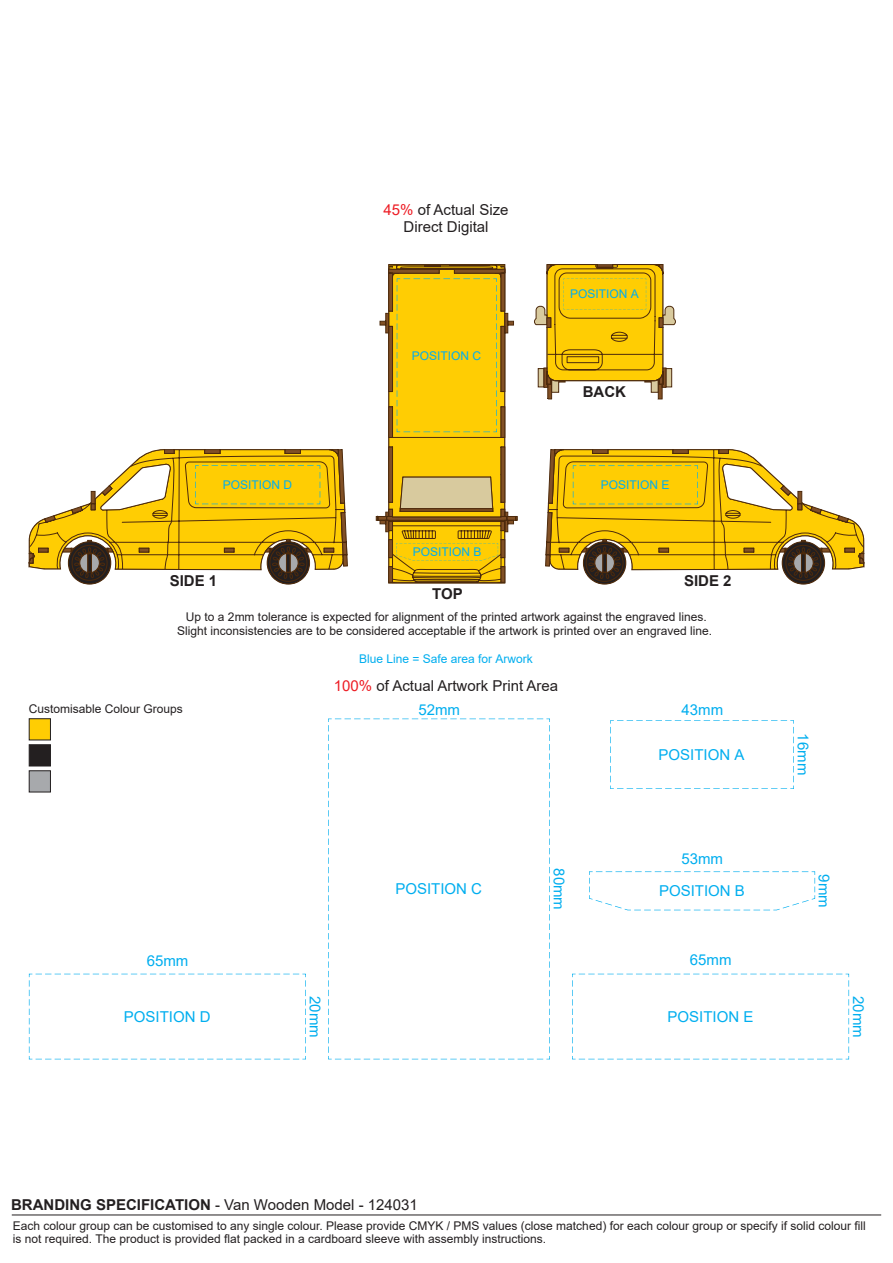
<style>
.page{position:relative;width:893px;height:1263px;background:#fff}
.page>*{position:absolute;margin:0;border:0;box-sizing:border-box;transform-origin:0 0}
.t1{font:15px/16.8px "Arial";color:#231f20;text-align:center}
.t2{font:15px "Arial";color:#00aeef}
.t3{font:700 15px "Arial";color:#231f20}
.t4{font:12px/13.4px "Arial";color:#231f20}
.t5{font:12px "Arial";color:#00aeef}
.s1{color:#ed1c24}
.s2{font-weight:700}
</style>
<div class="page">
<hr style="left:12px;top:1214px;width:869px;height:1px;background:#231f20">
<svg style="left:29px;top:264px;width:835px;height:306px"></svg>
<div style="left:397px;top:278px;width:100px;height:154px;background:#ffcd03"></div>
<div style="left:195px;top:465px;width:125px;height:39px;background:#ffcd03"></div>
<div style="left:573px;top:465px;width:125px;height:39px;background:#ffcd03"></div>
<svg style="left:68px;top:541px;width:757px;height:43px"></svg>
<svg style="left:29px;top:974px;width:277px;height:85px"></svg>
<svg style="left:328px;top:718px;width:222px;height:341px"></svg>
<div style="left:29px;top:719px;width:22px;height:21px;background:#ffcd03"></div>
<div style="left:29px;top:745px;width:22px;height:21px;background:#231f20;border:1px solid #231f20"></div>
<div style="left:29px;top:771px;width:22px;height:21px;background:#a7a9ac;border:1px solid #231f20"></div>
<svg style="left:572px;top:974px;width:277px;height:85px"></svg>
<svg style="left:589px;top:871px;width:226px;height:39px"></svg>
<svg style="left:610px;top:720px;width:184px;height:69px"></svg>
<div style="left:564px;top:278px;width:82px;height:31px;background:#ffcd03"></div>
<p class="t5" style="left:223px;top:477px;width:71px">POSITION D</p>
<p class="t1" style="left:384px;top:201px;width:127px"><span class="s1">45%</span> of Actual Size<br>Direct Digital</p>
<p class="t5" style="left:412px;top:347px;width:71px">POSITION C</p>
<p class="t5" style="left:413px;top:544px;width:70px">POSITION B</p>
<p class="t5" style="left:570px;top:286px;width:70px">POSITION A</p>
<p class="t3" style="left:583px;top:381px;width:45px">BACK</p>
<p class="t5" style="left:601px;top:477px;width:70px">POSITION E</p>
<p class="t3" style="left:170px;top:570px;width:49px">SIDE 1</p>
<p class="t3" style="left:684px;top:570px;width:49px">SIDE 2</p>
<p class="t3" style="left:432px;top:583px;width:32px">TOP</p>
<p class="t4" style="left:177px;top:610px;width:536px;text-align:center">Up to a 2mm tolerance is expected for alignment of the printed artwork against the engraved lines.<br>Slight inconsistencies are to be considered acceptable if the artwork is printed over an engraved line.</p>
<p class="t5" style="left:359px;top:650px;width:175px">Blue Line = Safe area for Arwork</p>
<p class="t1" style="left:334px;top:677px;width:226px"><span class="s1">100%</span> of Actual Artwork Print Area</p>
<p class="t4" style="left:29px;top:702px;width:156px">Customisable Colour Groups</p>
<p class="t2" style="left:418px;top:699px;width:43px">52mm</p>
<p class="t2" style="left:682px;top:699px;width:43px">43mm</p>
<p class="t2" style="left:658px;top:744px;width:87px">POSITION A</p>
<p class="t2" style="left:813px;top:733px;width:43px;rotate:90deg">16mm</p>
<p class="t2" style="left:681px;top:848px;width:43px">53mm</p>
<p class="t2" style="left:395px;top:879px;width:88px">POSITION C</p>
<p class="t2" style="left:569px;top:868px;width:43px;rotate:90deg">80mm</p>
<p class="t2" style="left:659px;top:881px;width:87px">POSITION B</p>
<p class="t2" style="left:834px;top:874px;width:35px;rotate:90deg">9mm</p>
<p class="t2" style="left:147px;top:950px;width:43px">65mm</p>
<p class="t2" style="left:690px;top:949px;width:43px">65mm</p>
<p class="t2" style="left:124px;top:1006px;width:88px">POSITION D</p>
<p class="t2" style="left:325px;top:996px;width:43px;rotate:90deg">20mm</p>
<p class="t2" style="left:667px;top:1006px;width:87px">POSITION E</p>
<p class="t2" style="left:869px;top:996px;width:43px;rotate:90deg">20mm</p>
<p class="t1" style="left:11px;top:1196px;width:408px"><span class="s2">BRANDING SPECIFICATION</span> - Van Wooden Model - 124031</p>
<p class="t4" style="left:13px;top:1219px;width:855px">Each colour group can be customised to any single colour. Please provide CMYK / PMS values (close matched) for each colour group or specify if solid colour fill is not required. The product is provided flat packed in a cardboard sleeve with assembly instructions.</p>
</div>
